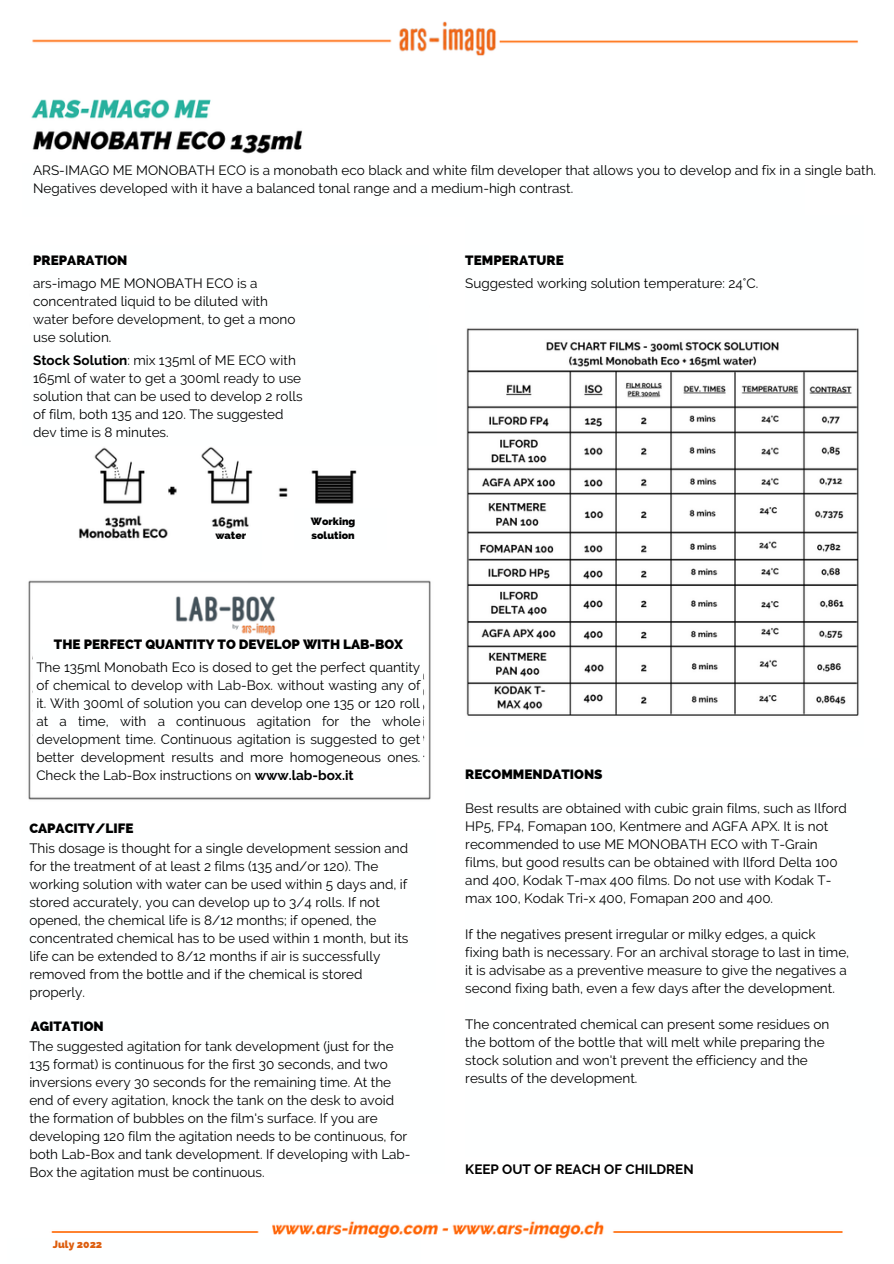
<style>
.page{position:relative;width:894px;height:1264px;background:#fff}
.page>*{position:absolute;margin:0;border:0;box-sizing:border-box;transform-origin:0 0}
.t1{font:13.5px/18px "Raleway";color:#000}
.t2{font:800 13.5px "Raleway";color:#000}
.t3{font:700 13.5px "Raleway";color:#000}
.t4{font:800 10.5px/14px "Raleway";color:#000}
.t5{font:800 10.5px "Raleway";color:#dd5d0d}
.s1{font-weight:700}
</style>
<div class="page">
<img style="left:28px;top:21px;width:830px;height:1218px">
<div style="left:23px;top:163px;width:781px;height:53px;background:#feffff"></div>
<div style="left:31px;top:245px;width:397px;height:100px;background:#feffff"></div>
<div style="left:23px;top:345px;width:413px;height:100px;background:#feffff"></div>
<div style="left:200px;top:529px;width:61px;height:42px;background:#feffff"></div>
<div style="left:294px;top:508px;width:92px;height:42px;background:#feffff"></div>
<div style="left:33px;top:644px;width:390px;height:133px;background:#feffff"></div>
<div style="left:21px;top:829px;width:414px;height:163px;background:#feffff"></div>
<div style="left:31px;top:1010px;width:413px;height:163px;background:#feffff"></div>
<div style="left:465px;top:215px;width:397px;height:100px;background:#feffff"></div>
<div style="left:465px;top:315px;width:397px;height:431px;background:#feffff"></div>
<img style="left:466px;top:328px;width:393px;height:388px">
<div style="left:465px;top:758px;width:413px;height:398px;background:#feffff"></div>
<div style="left:7px;top:1238px;width:413px;height:25px;background:#feffff"></div>
<p class="t1" style="left:33px;top:161px;width:844px">ARS-IMAGO ME MONOBATH ECO is a monobath eco black and white film developer that allows you to develop and fix in a single bath.<br>Negatives developed with it have a balanced tonal range and a medium-high contrast.</p>
<p class="t2" style="left:33px;top:252px;width:96px">PREPARATION</p>
<p class="t1" style="left:33px;top:274px;width:264px">ars-imago ME MONOBATH ECO is a concentrated liquid to be diluted with water before development, to get a mono use solution.</p>
<p class="t1" style="left:33px;top:351px;width:271px"><span class="s1">Stock Solution</span>: mix 135ml of ME ECO with 165ml of water to get a 300ml ready to use solution that can be used to develop 2 rolls of film, both 135 and 120. The suggested dev time is 8 minutes.</p>
<p class="t4" style="left:215px;top:528px;width:32px">water</p>
<p class="t4" style="left:311px;top:514px;width:46px">Working solution</p>
<p class="t2" style="left:54px;top:636px;width:350px">THE PERFECT QUANTITY TO DEVELOP WITH LAB-BOX</p>
<p class="t1" style="left:36px;top:658px;width:386px;text-align:justify">The 135ml Monobath Eco is dosed to get the perfect quantity of chemical to develop with Lab-Box. without wasting any of it. With 300ml of solution you can develop one 135 or 120 roll at a time, with a continuous agitation for the whole development time. Continuous agitation is suggested to get better development results and more homogeneous ones.<br>Check the Lab-Box instructions on <span class="s1">www.lab-box.it</span></p>
<p class="t2" style="left:29px;top:819px;width:106px">CAPACITY/LIFE</p>
<p class="t1" style="left:29px;top:839px;width:380px">This dosage is thought for a single development session and for the treatment of at least 2 films (135 and/or 120). The working solution with water can be used within 5 days and, if stored accurately, you can develop up to 3/4 rolls. If not opened, the chemical life is 8/12 months; if opened, the concentrated chemical has to be used within 1 month, but its life can be extended to 8/12 months if air is successfully removed from the bottle and if the chemical is stored properly.</p>
<p class="t2" style="left:31px;top:1018px;width:75px">AGITATION</p>
<p class="t1" style="left:29px;top:1036px;width:382px">The suggested agitation for tank development (just for the 135 format) is continuous for the first 30 seconds, and two inversions every 30 seconds for the remaining time. At the end of every agitation, knock the tank on the desk to avoid the formation of bubbles on the film's surface. If you are developing 120 film the agitation needs to be continuous, for both Lab-Box and tank development. If developing with Lab-Box the agitation must be continuous.</p>
<p class="t5" style="left:53px;top:1238px;width:51px">July 2022</p>
<p class="t2" style="left:465px;top:252px;width:100px">TEMPERATURE</p>
<p class="t1" style="left:465px;top:274px;width:294px">Suggested working solution temperature: 24°C.</p>
<p class="t2" style="left:465px;top:765px;width:139px">RECOMMENDATIONS</p>
<p class="t1" style="left:465px;top:799px;width:383px">Best results are obtained with cubic grain films, such as Ilford HP5, FP4, Fomapan 100, Kentmere and AGFA APX. It is not recommended to use ME MONOBATH ECO with T-Grain films, but good results can be obtained with Ilford Delta 100 and 400, Kodak T-max 400 films. Do not use with Kodak T&shy;max 100, Kodak Tri-x 400, Fomapan 200 and 400.</p>
<p class="t1" style="left:465px;top:925px;width:385px">If the negatives present irregular or milky edges, a quick fixing bath is necessary. For an archival storage to last in time, it is advisabe as a preventive measure to give the negatives a second fixing bath, even a few days after the development.</p>
<p class="t1" style="left:465px;top:1015px;width:365px">The concentrated chemical can present some residues on the bottom of the bottle that will melt while preparing the stock solution and won't prevent the efficiency and the results of the development.</p>
<p class="t3" style="left:465px;top:1160px;width:230px">KEEP OUT OF REACH OF CHILDREN</p>
</div>
